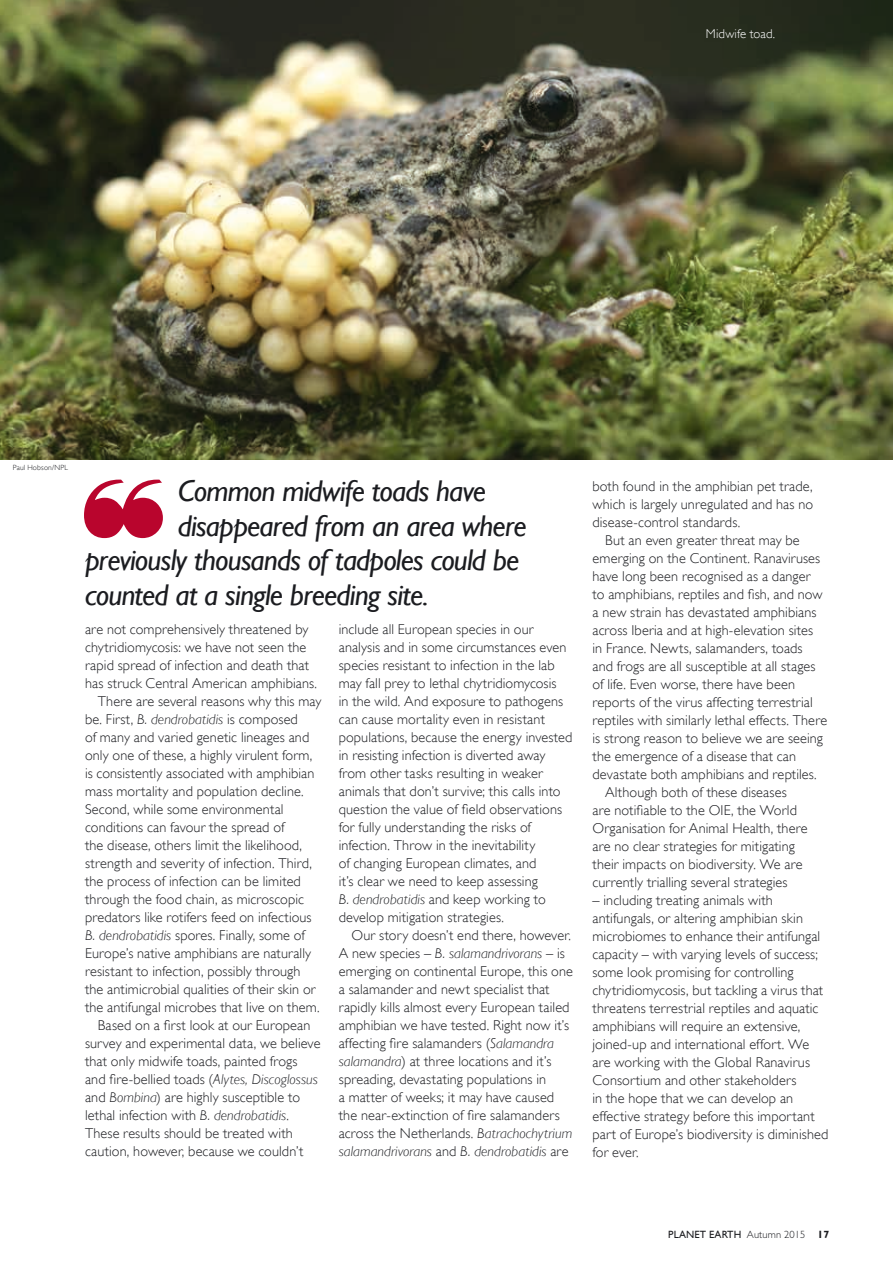
<style>
.page{position:relative;width:893px;height:1263px;background:#fff}
.page>*{position:absolute;margin:0;border:0;box-sizing:border-box;transform-origin:0 0}
.t1{font:italic 30px "Gill Sans";letter-spacing:-.025em;color:#1b1c20}
.body_copy{font:300 14.25px/18px "Gill Sans";letter-spacing:.01em;color:#1b1c20}
.t2{font:300 12.75px "Gill Sans";letter-spacing:.01em;color:#fff}
.t3{font:10.5px "Gill Sans";letter-spacing:.01em;color:#1b1c20}
.credit{font:300 7.5px "Gill Sans";letter-spacing:.025em;color:#1b1c20}
.s1{font-style:italic}
.s2{font-family:"Gill Sans MT Pro";font-weight:300}
.s3{font-family:"Gill Sans MT Pro";font-weight:700}
</style>
<div class="page">
<img style="left:0;top:0;width:893px;height:459px">
<p class="t2" style="left:706px;top:24px;width:71px">Midwife toad.</p>
<p class="credit" style="left:13px;top:462px;width:57px">Paul Hobson/NPL</p>
<h3 class="t1" style="left:178px;top:474px;width:310px">Common midwife toads have</h3>
<h3 class="t1" style="left:178px;top:509px;width:350px">disappeared from an area where</h3>
<h3 class="t1" style="left:85px;top:543px;width:436px">previously thousands of tadpoles could be</h3>
<h3 class="t1" style="left:85px;top:578px;width:345px">counted at a single breeding site.</h3>
<p class="body_copy" style="left:85px;top:620px;width:225px">are not comprehensively threatened by</p>
<p class="body_copy" style="left:85px;top:638px;width:223px">chytridiomycosis: we have not seen the</p>
<p class="body_copy" style="left:85px;top:656px;width:226px">rapid spread of infection and death that</p>
<p class="body_copy" style="left:85px;top:674px;width:234px">has struck Central American amphibians.</p>
<p class="body_copy" style="left:98px;top:692px;width:225px">There are several reasons why this may</p>
<p class="body_copy" style="left:85px;top:710px;width:214px">be. First, <span class="s1">B. dendrobatidis</span> is composed</p>
<p class="body_copy" style="left:85px;top:728px;width:226px">of many and varied genetic lineages and</p>
<p class="body_copy" style="left:85px;top:746px;width:229px">only one of these, a highly virulent form,</p>
<p class="body_copy" style="left:85px;top:764px;width:231px">is consistently associated with amphibian</p>
<p class="body_copy" style="left:85px;top:782px;width:220px">mass mortality and population decline.</p>
<p class="body_copy" style="left:85px;top:800px;width:200px">Second, while some environmental</p>
<p class="body_copy" style="left:85px;top:818px;width:201px">conditions can favour the spread of</p>
<p class="body_copy" style="left:85px;top:836px;width:218px">the disease, others limit the likelihood,</p>
<p class="body_copy" style="left:85px;top:854px;width:228px">strength and severity of infection. Third,</p>
<p class="body_copy" style="left:85px;top:872px;width:217px">the process of infection can be limited</p>
<p class="body_copy" style="left:85px;top:890px;width:220px">through the food chain, as microscopic</p>
<p class="body_copy" style="left:85px;top:908px;width:228px">predators like rotifers feed on infectious</p>
<p class="body_copy" style="left:85px;top:926px;width:221px"><span class="s1">B. dendrobatidis</span> spores. Finally, some of</p>
<p class="body_copy" style="left:85px;top:944px;width:228px">Europe’s native amphibians are naturally</p>
<p class="body_copy" style="left:85px;top:962px;width:217px">resistant to infection, possibly through</p>
<p class="body_copy" style="left:85px;top:980px;width:232px">the antimicrobial qualities of their skin or</p>
<p class="body_copy" style="left:85px;top:998px;width:236px">the antifungal microbes that live on them.</p>
<p class="body_copy" style="left:98px;top:1016px;width:214px">Based on a first look at our European</p>
<p class="body_copy" style="left:85px;top:1034px;width:237px">survey and experimental data, we believe</p>
<p class="body_copy" style="left:85px;top:1052px;width:214px">that only midwife toads, painted frogs</p>
<p class="body_copy" style="left:85px;top:1070px;width:234px">and fire-bellied toads (<span class="s1">Alytes, Discoglossus</span></p>
<p class="body_copy" style="left:85px;top:1088px;width:217px">and <span class="s1">Bombina</span>) are highly susceptible to</p>
<p class="body_copy" style="left:85px;top:1106px;width:205px">lethal infection with <span class="s1">B. dendrobatidis</span>.</p>
<p class="body_copy" style="left:85px;top:1124px;width:209px">These results should be treated with</p>
<p class="body_copy" style="left:85px;top:1142px;width:220px">caution, however, because we couldn’t</p>
<p class="body_copy" style="left:339px;top:620px;width:235px">include all European species in our analysis and in some circumstances even species resistant to infection in the lab may fall prey to lethal chytridiomycosis<br>in the wild. And exposure to pathogens can cause mortality even in resistant populations, because the energy invested in resisting infection is diverted away from other tasks resulting in weaker animals that don’t survive; this calls into question the value of field observations for fully understanding the risks of infection. Throw in the inevitability<br>of changing European climates, and<br>it’s clear we need to keep assessing<br><span class="s1">B. dendrobatidis</span> and keep working to develop mitigation strategies.</p>
<p class="body_copy" style="left:339px;top:926px;width:236px;text-indent:13px">Our story doesn’t end there, however.<br>A new species – <span class="s1">B. salamandrivorans</span> – is emerging on continental Europe, this one a salamander and newt specialist that rapidly kills almost every European tailed amphibian we have tested. Right now it’s affecting fire salamanders (<span class="s1">Salamandra salamandra</span>) at three locations and it’s spreading, devastating populations in<br>a matter of weeks; it may have caused the near-extinction of fire salamanders across the Netherlands. <span class="s1">Batrachochytrium salamandrivorans</span> and <span class="s1">B. dendrobatidis</span> are</p>
<p class="body_copy" style="left:592px;top:476px;width:222px;text-align:justify">both found in the amphibian pet trade, which is largely unregulated and has no disease-control standards.</p>
<p class="body_copy" style="left:592px;top:530px;width:236px;text-indent:13px">But an even greater threat may be emerging on the Continent. Ranaviruses have long been recognised as a danger<br>to amphibians, reptiles and fish, and now a new strain has devastated amphibians across Iberia and at high-elevation sites<br>in France. Newts, salamanders, toads<br>and frogs are all susceptible at all stages of life. Even worse, there have been reports of the virus affecting terrestrial reptiles with similarly lethal effects. There is strong reason to believe we are seeing the emergence of a disease that can devastate both amphibians and reptiles.</p>
<p class="body_copy" style="left:592px;top:782px;width:217px;text-indent:13px">Although both of these diseases are notifiable to the OIE, the World Organisation for Animal Health, there are no clear strategies for mitigating their impacts on biodiversity. We are currently trialling several strategies</p>
<p class="body_copy" style="left:592px;top:890px;width:237px">– including treating animals with antifungals, or altering amphibian skin microbiomes to enhance their antifungal capacity – with varying levels of success; some look promising for controlling chytridiomycosis, but tackling a virus that threatens terrestrial reptiles and aquatic amphibians will require an extensive, joined-up and international effort. We are working with the Global Ranavirus Consortium and other stakeholders<br>in the hope that we can develop an effective strategy before this important part of Europe’s biodiversity is diminished for ever.</p>
<p class="t3" style="left:668px;top:1228px;width:162px">PLANET EARTH <span class="s2">Autumn 2015</span> <span class="s3">17</span></p>
</div>
